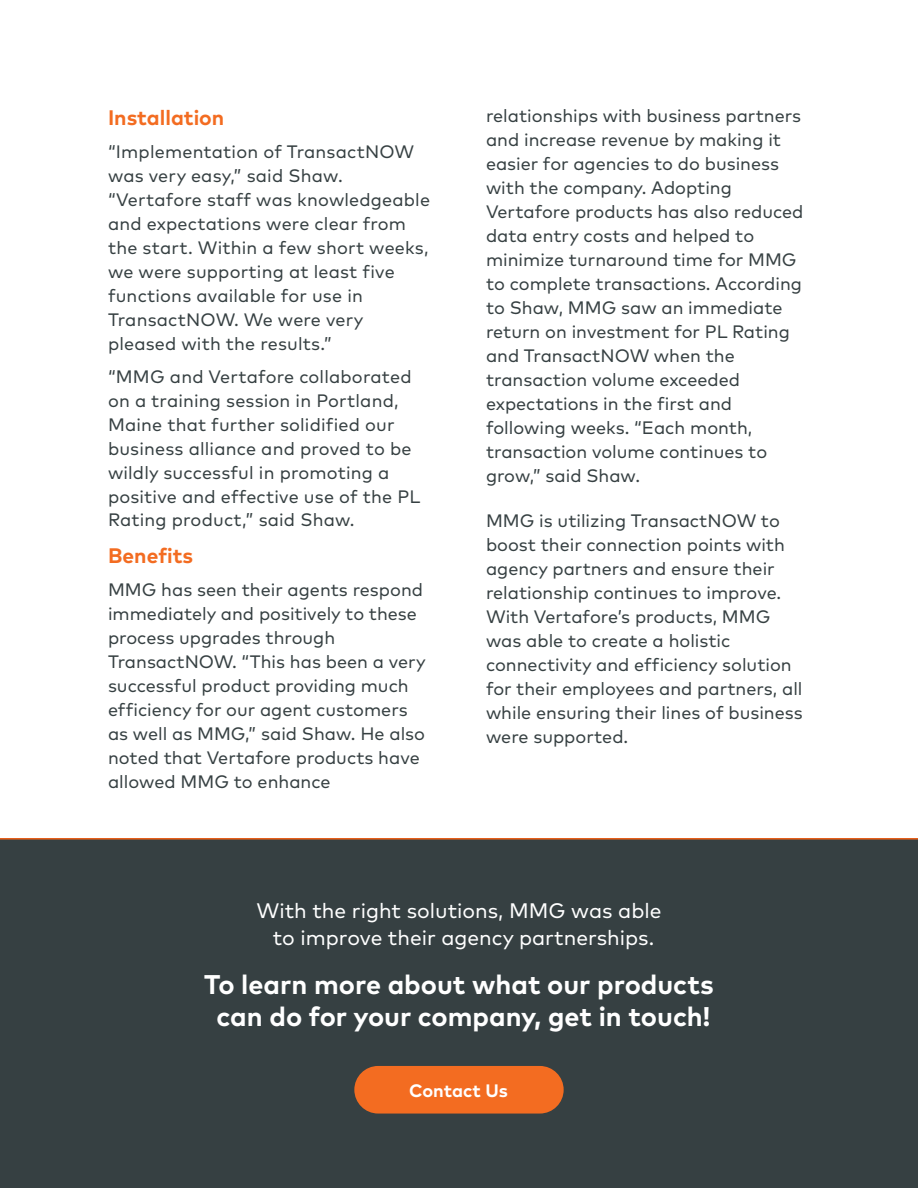
<style>
.page{position:relative;width:918px;height:1188px;background:#fff}
.page>*{position:absolute;margin:0;border:0;box-sizing:border-box;transform-origin:0 0}
.t1{font:700 27px/31.5px "Mark Pro";color:#fff;text-align:center}
.t2{font:21px/27px "Mark Pro";color:#fff;text-align:center}
.t3{font:700 21px "Mark Pro";color:#f36c21}
.t4{font:18px/24px "Mark Pro";color:#364042}
.t5{font:700 18px "Mark Pro";color:#fff}
</style>
<div class="page">
<div style="left:0;top:839px;width:918px;height:349px;background:#364042"></div>
<div style="left:354px;top:1066px;width:210px;height:48px;background:#f36c21;border-radius:24px"></div>
<hr style="left:0;top:838px;width:918px;height:2px;background:#ed611a">
<p class="t3" style="left:108px;top:101px;width:118px">Installation</p>
<p class="t4" style="left:108px;top:138px;width:324px">“Implementation of TransactNOW was very easy,” said Shaw. “Vertafore staff was knowledgeable and expectations were clear from the start. Within a few short weeks, we were supporting at least five functions available for use in<br>TransactNOW. We were very pleased with the results.”</p>
<p class="t4" style="left:108px;top:363px;width:314px">“MMG and Vertafore collaborated on a training session in Portland, Maine that further solidified our business alliance and proved to be wildly successful in promoting a positive and effective use of the PL Rating product,” said Shaw.</p>
<p class="t3" style="left:108px;top:539px;width:87px">Benefits</p>
<p class="t4" style="left:108px;top:576px;width:319px">MMG has seen their agents respond immediately and positively to these process upgrades through<br>TransactNOW. “This has been a very successful product providing much efficiency for our agent customers as well as MMG,” said Shaw. He also noted that Vertafore products have allowed MMG to enhance</p>
<p class="t4" style="left:486px;top:102px;width:319px">relationships with business partners and increase revenue by making it easier for agencies to do business with the company. Adopting<br>Vertafore products has also reduced data entry costs and helped to minimize turnaround time for MMG to complete transactions. According to Shaw, MMG saw an immediate return on investment for PL Rating and TransactNOW when the transaction volume exceeded expectations in the first and following weeks. “Each month, transaction volume continues to grow,” said Shaw.</p>
<p class="t4" style="left:486px;top:507px;width:318px">MMG is utilizing TransactNOW to boost their connection points with agency partners and ensure their relationship continues to improve.<br>With Vertafore’s products, MMG was able to create a holistic connectivity and efficiency solution for their employees and partners, all while ensuring their lines of business were supported.</p>
<p class="t2" style="left:256px;top:895px;width:407px">With the right solutions, MMG was able to improve their agency partnerships.</p>
<h1 class="t1" style="left:204px;top:967px;width:511px">To learn more about what our products can do for your company, get in touch!</h1>
<p class="t5" style="left:409px;top:1077px;width:100px">Contact Us</p>
</div>
